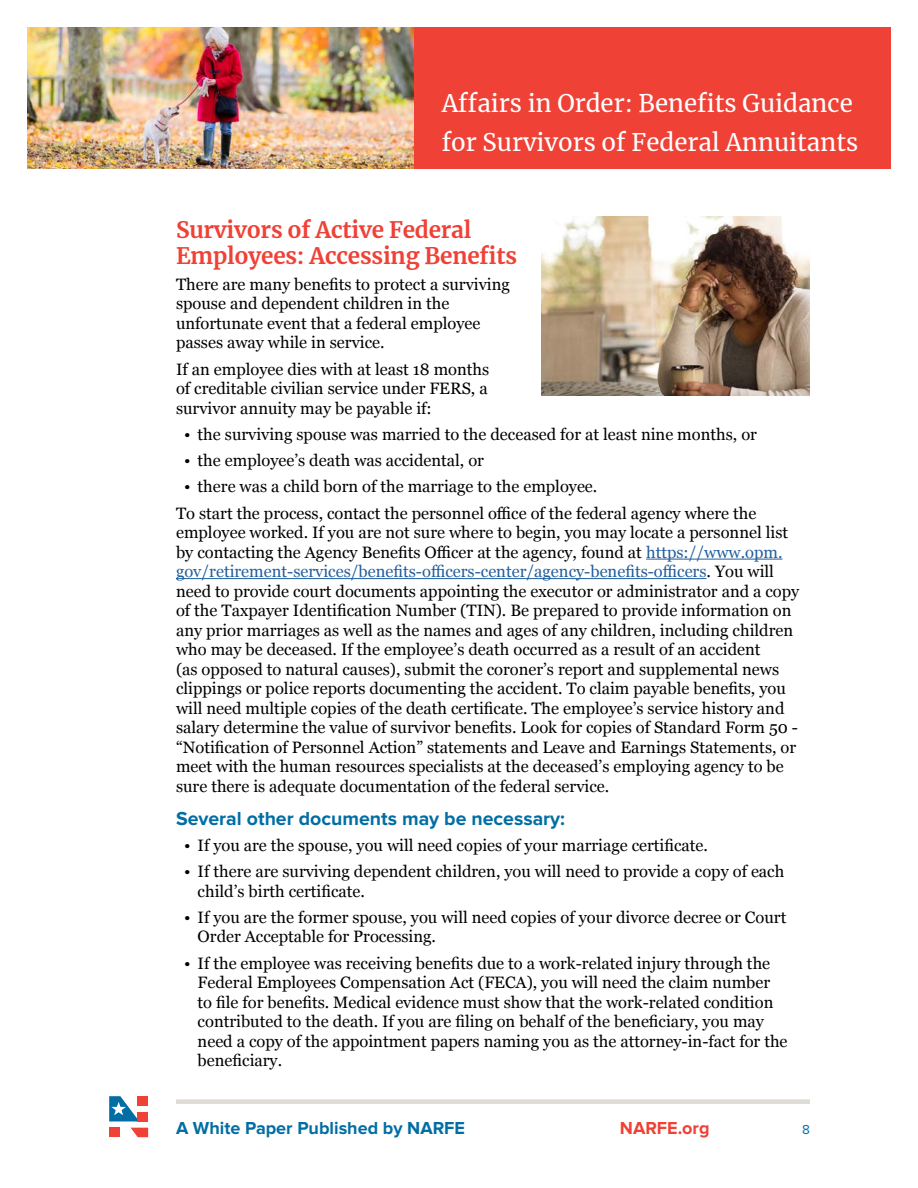
<style>
.page{position:relative;width:918px;height:1188px;background:#fff}
.page>*{position:absolute;margin:0;border:0;box-sizing:border-box;transform-origin:0 0}
.t1{font:24px/39px "Merriweather";color:#fff}
.t2{font:700 22.5px/25.5px "Merriweather";letter-spacing:-.01em;color:#ef4136}
.t3{font:700 19.5px "Proxima Nova";color:#006ea4}
.t4{font:700 18px "Proxima Nova";color:#006ea4}
.t5{font:700 18px "Proxima Nova";color:#ef4136}
.t6{font:16.5px/19.5px "Georgia";color:#000}
.t7{font:13.5px "Proxima Nova";color:#006ea4}
.s1{color:#215e9e}
</style>
<div class="page">
<div style="left:137px;top:1096px;width:11px;height:10px;background:#ef4136"></div>
<svg style="left:131px;top:1128px;width:17px;height:9px"></svg>
<div style="left:109px;top:1128px;width:11px;height:9px;background:#ef4136"></div>
<div style="left:137px;top:1112px;width:11px;height:9px;background:#ef4136"></div>
<svg style="left:109px;top:1096px;width:28px;height:25px"></svg>
<div style="left:176px;top:1099px;width:634px;height:5px;background:#dfdbd7"></div>
<div style="left:27px;top:27px;width:864px;height:141px;background:#ef4136"></div>
<img style="left:27px;top:27px;width:387px;height:141px">
<hr style="left:646px;top:559px;width:137px;height:1px;background:#215e9e">
<hr style="left:176px;top:578px;width:531px;height:1px;background:#215e9e">
<img style="left:541px;top:216px;width:269px;height:179px">
<h1 class="t1" style="left:442px;top:83px;width:418px">Affairs in Order: Benefits Guidance for Survivors of Federal Annuitants</h1>
<h2 class="t2" style="left:176px;top:217px;width:342px">Survivors of Active Federal<br>Employees: Accessing Benefits</h2>
<p class="t6" style="left:176px;top:274px;width:335px">There are many benefits to protect a surviving spouse and dependent children in the unfortunate event that a federal employee passes away while in service.</p>
<p class="t6" style="left:176px;top:359px;width:315px;text-align:justify">If an employee dies with at least 18 months of creditable civilian service under FERS, a survivor annuity may be payable if:</p>
<p class="t6" style="left:184px;top:424px;width:574px">• the surviving spouse was married to the deceased for at least nine months, or</p>
<p class="t6" style="left:184px;top:450px;width:301px">• the employee’s death was accidental, or</p>
<p class="t6" style="left:176px;top:473px;width:582px;line-height:26.2px;text-indent:8px">• there was a child born of the marriage to the employee.<br>To start the process, contact the personnel office of the federal agency where the</p>
<p class="t6" style="left:176px;top:522px;width:625px">employee worked. If you are not sure where to begin, you may locate a personnel list by contacting the Agency Benefits Officer at the agency, found at <span class="s1">https://www.opm. gov/retirement-services/benefits-officers-center/agency-benefits-officers</span>. You will need to provide court documents appointing the executor or administrator and a copy of the Taxpayer Identification Number (TIN). Be prepared to provide information on any prior marriages as well as the names and ages of any children, including children who may be deceased. If the employee’s death occurred as a result of an accident<br>(as opposed to natural causes), submit the coroner’s report and supplemental news clippings or police reports documenting the accident. To claim payable benefits, you will need multiple copies of the death certificate. The employee’s service history and salary determine the value of survivor benefits. Look for copies of Standard Form 50 - “Notification of Personnel Action” statements and Leave and Earnings Statements, or meet with the human resources specialists at the deceased’s employing agency to be sure there is adequate documentation of the federal service.</p>
<p class="t3" style="left:176px;top:809px;width:391px">Several other documents may be necessary:</p>
<p class="t6" style="left:184px;top:835px;width:525px">• If you are the spouse, you will need copies of your marriage certificate.</p>
<p class="t6" style="left:198px;top:861px;width:588px;text-indent:-13px">• If there are surviving dependent children, you will need to provide a copy of each child’s birth certificate.</p>
<p class="t6" style="left:198px;top:907px;width:590px;text-indent:-13px">• If you are the former spouse, you will need copies of your divorce decree or Court<br>Order Acceptable for Processing.</p>
<p class="t6" style="left:198px;top:953px;width:591px;text-indent:-13px">• If the employee was receiving benefits due to a work-related injury through the Federal Employees Compensation Act (FECA), you will need the claim number to file for benefits. Medical evidence must show that the work-related condition contributed to the death. If you are filing on behalf of the beneficiary, you may need a copy of the appointment papers naming you as the attorney-in-fact for the beneficiary.</p>
<p class="t4" style="left:176px;top:1120px;width:291px">A White Paper Published by NARFE</p>
<p class="t5" style="left:620px;top:1120px;width:91px">NARFE.org</p>
<p class="t7" style="left:802px;top:1123px;width:9px">8</p>
</div>
